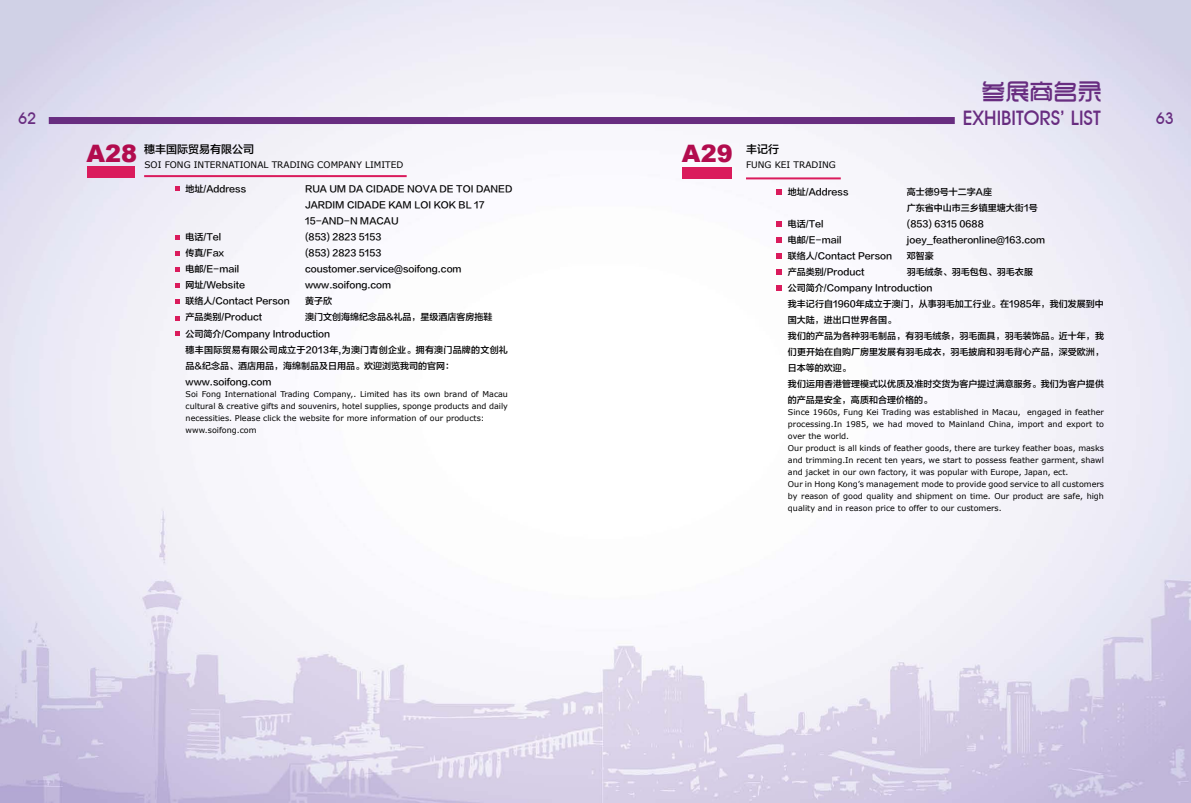
<style>
.page{position:relative;width:1191px;height:803px;background:#fff}
.page>*{position:absolute;margin:0;border:0;box-sizing:border-box;transform-origin:0 0}
.t1{font:24px "Shi Shang Zhong Hei";color:#682d80}
.t2{font:900 24px "Arial";color:#b20c4e}
.t3{font:500 20px "Avant Garde IT Cby BT";color:#682d80}
.t4{font:500 16px "Avant Garde IT Cby BT";color:#682d80}
.t5{font:11px "FZLTZHK GBK1 0";color:#000}
.t6{font:9px/16px "FZLTZHK GBK1 0";color:#000}
.t7{font:9px "Verdana";color:#000}
.t8{font:8px/12px "Verdana";color:#000}
.s1{font-family:"Arial";font-weight:900;font-size:24px;color:#b20c4e}
</style>
<div class="page">
<img style="left:0;top:0;width:1191px;height:802px">
<div style="left:87px;top:166px;width:47px;height:11px;background:#da1b5c"></div>
<hr style="left:144px;top:175px;width:263px;height:2px;background:#da1b5c">
<svg style="left:175px;top:186px;width:5px;height:5px"></svg>
<svg style="left:175px;top:235px;width:5px;height:5px"></svg>
<svg style="left:175px;top:251px;width:5px;height:4px"></svg>
<svg style="left:175px;top:267px;width:5px;height:4px"></svg>
<svg style="left:175px;top:283px;width:5px;height:4px"></svg>
<svg style="left:175px;top:299px;width:5px;height:5px"></svg>
<svg style="left:175px;top:316px;width:5px;height:4px"></svg>
<svg style="left:175px;top:331px;width:5px;height:4px"></svg>
<div style="left:49px;top:117px;width:905px;height:7px;background:#682d80"></div>
<div style="left:682px;top:167px;width:50px;height:12px;background:#da1b5c"></div>
<hr style="left:746px;top:177px;width:94px;height:2px;background:#da1b5c">
<svg style="left:776px;top:221px;width:5px;height:5px"></svg>
<svg style="left:776px;top:189px;width:5px;height:5px"></svg>
<svg style="left:776px;top:237px;width:5px;height:5px"></svg>
<svg style="left:776px;top:253px;width:5px;height:5px"></svg>
<svg style="left:776px;top:269px;width:5px;height:5px"></svg>
<svg style="left:776px;top:285px;width:5px;height:5px"></svg>
<h1 class="t1" style="left:981px;top:74px;width:121px">参展商名录</h1>
<h2 class="t3" style="left:962px;top:105px;width:140px">EXHIBITORS’ LIST</h2>
<h3 class="t4" style="left:18px;top:109px;width:20px">62</h3>
<h3 class="t4" style="left:1155px;top:109px;width:20px">63</h3>
<h3 class="t5" style="left:86px;top:143px;width:169px"><span class="s1">A28</span> 穗丰国际贸易有限公司</h3>
<p class="t7" style="left:144px;top:158px;width:260px">SOI FONG INTERNATIONAL TRADING COMPANY LIMITED</p>
<p class="t6" style="left:305px;top:181px;width:209px">RUA UM DA CIDADE NOVA DE TOI DANED<br>JARDIM CIDADE KAM LOI KOK BL 17<br>15-AND-N MACAU<br>(853) 2823 5153<br>(853) 2823 5153 coustomer.service@soifong.com www.soifong.com<br>黄子欣<br>澳门文创海绵纪念品&amp;礼品，星级酒店客房拖鞋</p>
<p class="t6" style="left:186px;top:181px;width:62px">地址/Address</p>
<p class="t6" style="left:186px;top:229px;width:324px">电话/Tel<br>传真/Fax<br>电邮/E-mail<br>网址/Website<br>联络人/Contact Person<br>产品类别/Product<br>公司简介/Company Introduction<br>穗丰国际贸易有限公司成立于2013年,为澳门青创企业。拥有澳门品牌的文创礼品&amp;纪念品、酒店用品，海绵制品及日用品。欢迎浏览我司的官网：www.soifong.com</p>
<p class="t8" style="left:186px;top:387px;width:324px">Soi Fong International Trading Company,. Limited has its own brand of Macau cultural &amp; creative gifts and souvenirs, hotel supplies, sponge products and daily necessities. Please click the website for more information of our products: www.soifong.com</p>
<h1 class="t2" style="left:682px;top:136px;width:52px">A29</h1>
<h3 class="t5" style="left:746px;top:143px;width:34px">丰记行</h3>
<p class="t7" style="left:746px;top:159px;width:91px">FUNG KEI TRADING</p>
<p class="t6" style="left:907px;top:184px;width:140px">高士德9号十二字A座<br>广东省中山市三乡镇里塘大街1号(853) 6315 0688 joey_featheronline@163.com邓智豪<br>羽毛绒条、羽毛包包、羽毛衣服</p>
<p class="t6" style="left:788px;top:184px;width:62px">地址/Address</p>
<p class="t6" style="left:788px;top:216px;width:317px">电话/Tel<br>电邮/E-mail<br>联络人/Contact Person<br>产品类别/Product<br>公司简介/Company Introduction<br>我丰记行自1960年成立于澳门，从事羽毛加工行业。在1985年，我们发展到中国大陆，进出口世界各国。<br>我们的产品为各种羽毛制品，有羽毛绒条，羽毛面具，羽毛装饰品。近十年，我们更开始在自购厂房里发展有羽毛成衣，羽毛披肩和羽毛背心产品，深受欧洲，日本等的欢迎。<br>我们运用香港管理模式以优质及准时交货为客户提过满意服务。我们为客户提供的产品是安全，高质和合理价格的。</p>
<p class="t8" style="left:788px;top:405px;width:317px">Since 1960s, Fung Kei Trading was established in Macau, engaged in feather processing.In 1985, we had moved to Mainland China, import and export to over the world.<br>Our product is all kinds of feather goods, there are turkey feather boas, masks and trimming.In recent ten years, we start to possess feather garment, shawl and jacket in our own factory, it was popular with Europe, Japan, ect.<br>Our in Hong Kong’s management mode to provide good service to all customers by reason of good quality and shipment on time. Our product are safe, high quality and in reason price to offer to our customers.</p>
</div>
